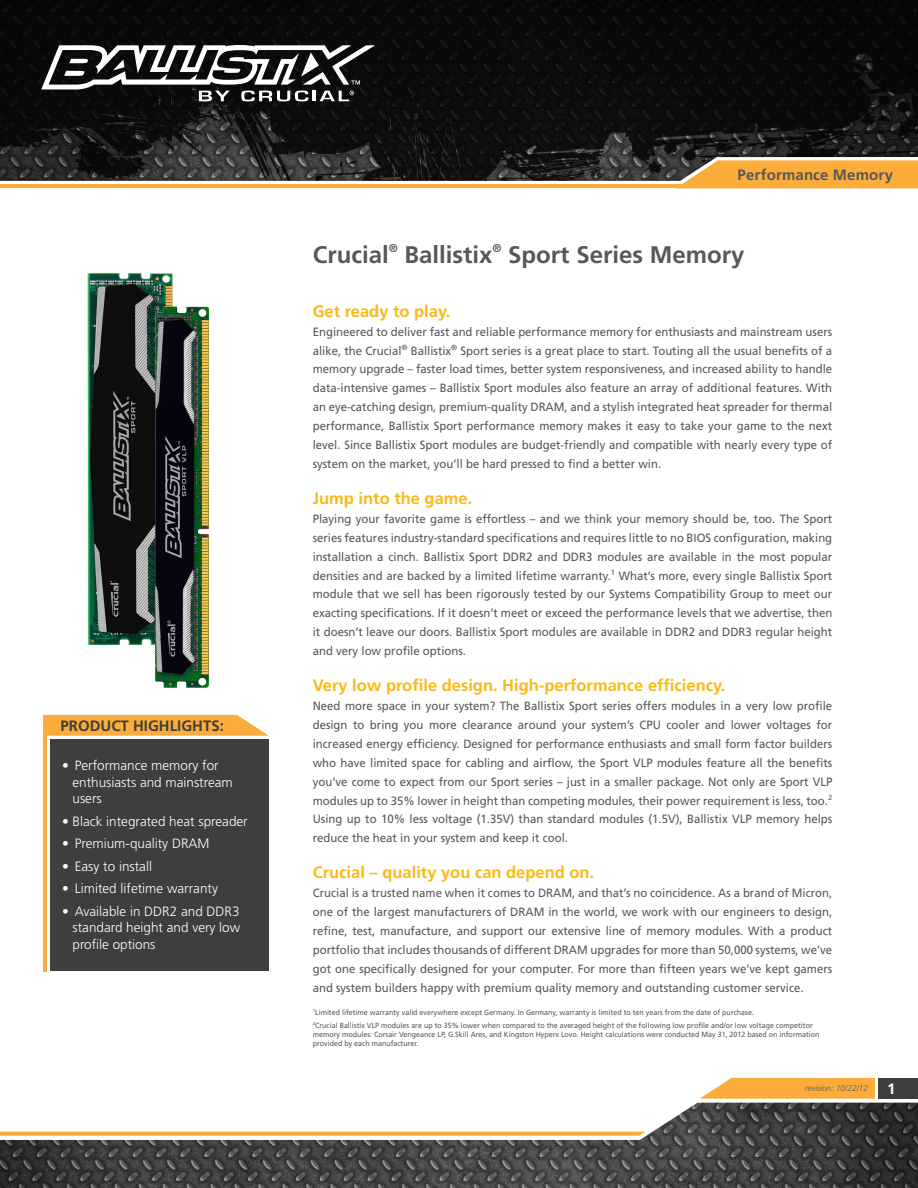
<style>
.page{position:relative;width:918px;height:1188px;background:#fff}
.page>*{position:absolute;margin:0;border:0;box-sizing:border-box;transform-origin:0 0}
.headline{font:700 24px "Frutiger";color:#57585a}
.paragraph_heading{font:700 16.5px "Frutiger";color:#fcb814}
.content{font:700 15px "Frutiger";color:#3e3e3f}
.content-2{font:700 15px "Frutiger";letter-spacing:.01em;color:#57585a}
.content-3{font:700 15px "Frutiger";color:#fff}
.t1{font:300 13.5px/16.5px "Frutiger";color:#fff}
.content-4{font:12px/18.9px "Frutiger";color:#57585a;text-align:justify;scale:.95 1}
.headline-2{font:700 11.4px "Frutiger";color:#57585a}
.footnote{font:italic 300 8.25px "Frutiger";color:#57585a}
.content-5{font:7.5px/13.5px "Frutiger";color:#57585a;scale:.95 1}
</style>
<div class="page">
<img style="left:0;top:1103px;width:918px;height:85px">
<svg style="left:700px;top:1078px;width:175px;height:21px;background:#fbb44f"></svg>
<div style="left:878px;top:1078px;width:40px;height:21px;background:#3e3e3f"></div>
<img style="left:0;top:0;width:918px;height:181px">
<svg style="left:676px;top:160px;width:242px;height:28px;background:#eea741"></svg>
<hr style="left:0;top:184px;width:693px;height:4px;background:#fbac3b">
<img style="left:87px;top:272px;width:86px;height:374px">
<img style="left:146px;top:298px;width:64px;height:390px">
<svg style="left:47px;top:715px;width:222px;height:21px;background:#fbb34b"></svg>
<div style="left:50px;top:739px;width:219px;height:232px;background:#3e3e3f"></div>
<hr style="left:43px;top:715px;width:4px;height:256px;background:#fbac3b">
<svg style="left:41px;top:45px;width:334px;height:56px"></svg>
<p class="content" style="left:61px;top:717px;width:165px">PRODUCT HIGHLIGHTS:</p>
<p class="t1" style="left:73px;top:758px;width:162px;text-indent:-10px">• Performance memory for enthusiasts and mainstream users</p>
<p class="t1" style="left:62px;top:813px;width:187px">• Black integrated heat spreader</p>
<p class="t1" style="left:62px;top:836px;width:149px">• Premium-quality DRAM</p>
<p class="t1" style="left:62px;top:858px;width:91px">• Easy to install</p>
<p class="t1" style="left:62px;top:881px;width:157px">• Limited lifetime warranty</p>
<p class="t1" style="left:73px;top:903px;width:169px;text-align:justify;text-indent:-10px">• Available in DDR2 and DDR3 standard height and very low profile options</p>
<p class="content-2" style="left:738px;top:166px;width:157px">Performance Memory</p>
<p class="headline" style="left:313px;top:241px;width:78px">Crucial</p>
<p class="headline-2" style="left:389px;top:242px;width:11px">®</p>
<p class="headline" style="left:405px;top:241px;width:90px">Ballistix</p>
<p class="headline-2" style="left:493px;top:242px;width:11px">®</p>
<p class="headline" style="left:508px;top:241px;width:238px">Sport Series Memory</p>
<p class="paragraph_heading" style="left:313px;top:301px;width:139px">Get ready to play.</p>
<p class="content-4" style="left:313px;top:322px;width:548px">Engineered to deliver fast and reliable performance memory for enthusiasts and mainstream users alike, the Crucial<sup>®</sup> Ballistix<sup>®</sup> Sport series is a great place to start. Touting all the usual benefits of a memory upgrade – faster load times, better system responsiveness, and increased ability to handle data-intensive games – Ballistix Sport modules also feature an array of additional features. With an eye-catching design, premium-quality DRAM, and a stylish integrated heat spreader for thermal performance, Ballistix Sport performance memory makes it easy to take your game to the next level. Since Ballistix Sport modules are budget-friendly and compatible with nearly every type of system on the market, you’ll be hard pressed to find a better win.</p>
<p class="paragraph_heading" style="left:313px;top:489px;width:161px">Jump into the game.</p>
<p class="content-4" style="left:313px;top:509px;width:548px">Playing your favorite game is effortless – and we think your memory should be, too. The Sport series features industry-standard specifications and requires little to no BIOS configuration, making installation a cinch. Ballistix Sport DDR2 and DDR3 modules are available in the most popular densities and are backed by a limited lifetime warranty.<sup>1</sup> What’s more, every single Ballistix Sport module that we sell has been rigorously tested by our Systems Compatibility Group to meet our exacting specifications. If it doesn’t meet or exceed the performance levels that we advertise, then it doesn’t leave our doors. Ballistix Sport modules are available in DDR2 and DDR3 regular height and very low profile options.</p>
<p class="paragraph_heading" style="left:313px;top:676px;width:414px">Very low profile design. High-performance efficiency.</p>
<p class="content-4" style="left:313px;top:696px;width:548px">Need more space in your system? The Ballistix Sport series offers modules in a very low profile design to bring you more clearance around your system’s CPU cooler and lower voltages for increased energy efficiency. Designed for performance enthusiasts and small form factor builders who have limited space for cabling and airflow, the Sport VLP modules feature all the benefits you’ve come to expect from our Sport series – just in a smaller package. Not only are Sport VLP modules up to 35% lower in height than competing modules, their power requirement is less, too.<sup>2<br></sup>Using up to 10% less voltage (1.35V) than standard modules (1.5V), Ballistix VLP memory helps reduce the heat in your system and keep it cool.</p>
<p class="paragraph_heading" style="left:313px;top:863px;width:283px">Crucial – quality you can depend on.</p>
<p class="content-4" style="left:313px;top:884px;width:548px">Crucial is a trusted name when it comes to DRAM, and that’s no coincidence. As a brand of Micron, one of the largest manufacturers of DRAM in the world, we work with our engineers to design, refine, test, manufacture, and support our extensive line of memory modules. With a product portfolio that includes thousands of different DRAM upgrades for more than 50,000 systems, we’ve got one specifically designed for your computer. For more than fifteen years we’ve kept gamers and system builders happy with premium quality memory and outstanding customer service.</p>
<p class="content-5" style="left:313px;top:1006px;width:528px"><sup>1</sup>Limited lifetime warranty valid everywhere except Germany. In Germany, warranty is limited to ten years from the date of purchase.<br><sup>2</sup>Crucial Ballistix VLP modules are up to 35% lower when compared to the averaged height of the following low profile and/or low voltage competitor</p>
<p class="content-5" style="left:313px;top:1030px;width:535px;line-height:9px">memory modules: Corsair Vengeance LP, G.Skill Ares, and Kingston Hyperx Lovo. Height calculations were conducted May 31, 2012 based on information provided by each manufacturer.</p>
<p class="footnote" style="left:805px;top:1084px;width:65px">revision: 10/22/12</p>
<p class="content-3" style="left:887px;top:1080px;width:10px">1</p>
</div>
